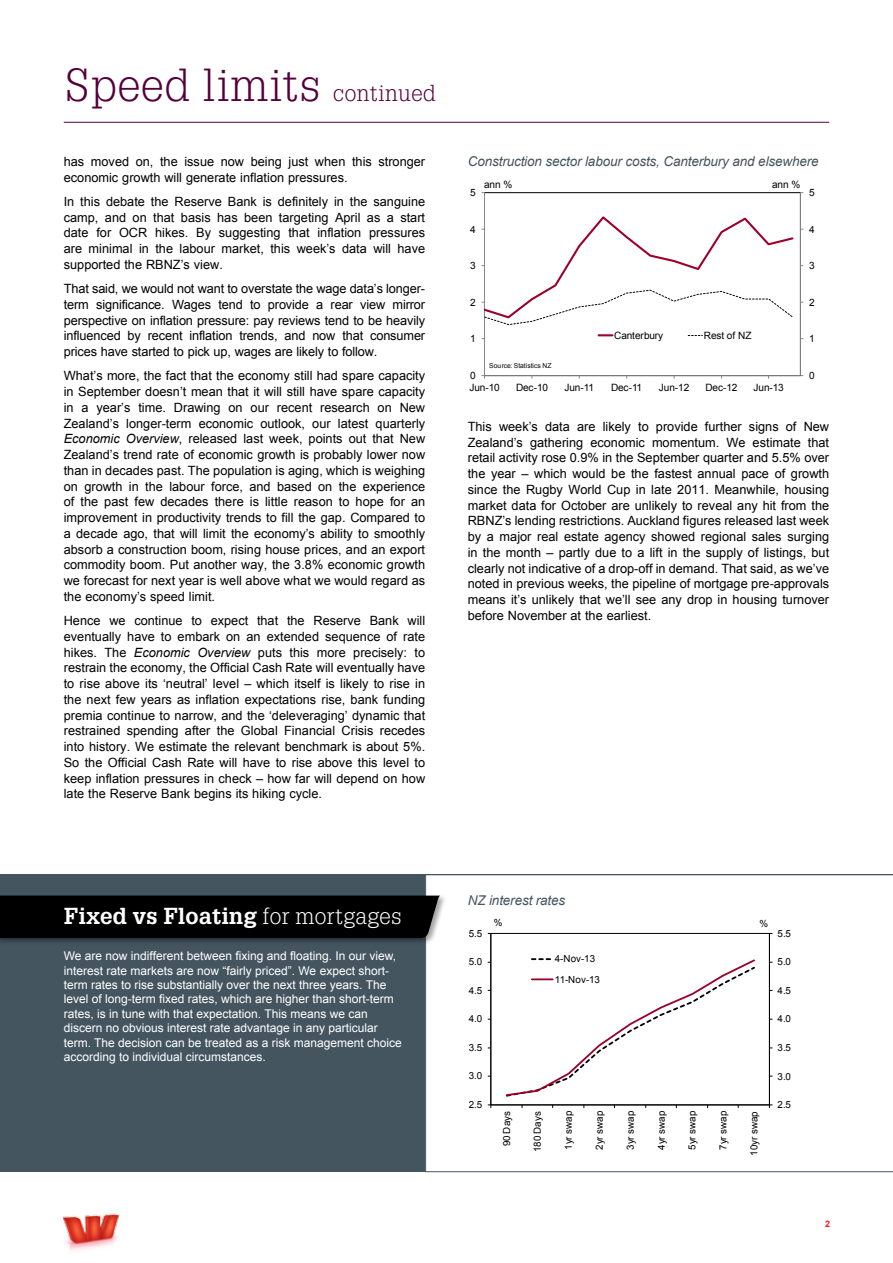
<style>
.page{position:relative;width:893px;height:1263px;background:#fff}
.page>*{position:absolute;margin:0;border:0;box-sizing:border-box;transform-origin:0 0}
.t1{font:45px "Westpac Helpa";letter-spacing:-.01em;color:#54003b}
.t2{font:700 22.5px "Westpac Helpa";letter-spacing:-.02em;color:#fff}
.t3{font:italic 13.5px "Arial";letter-spacing:-.01em;color:#455560}
.t4{font:12.75px/15.8px "Arial";color:#000;text-align:justify}
.t5{font:12px/14.4px "Arial";color:#fff}
.t6{font:10.05px "Arial";letter-spacing:-.015em;color:#000}
.t7{font:9.75px/20.7px "Arial";letter-spacing:.005em;color:#000}
.t8{font:700 9px "Arial";color:#ed1d24}
.t9{font:6.75px "Arial";letter-spacing:.005em;color:#000}
.s1{font-size:22.5px}
.s2{font-style:italic}
.s3{font-weight:400}
</style>
<div class="page">
<img style="left:62px;top:1213px;width:58px;height:38px">
<hr style="left:64px;top:122px;width:765px;height:1px;background:#54003b">
<hr style="left:800px;top:193px;width:1px;height:183px;background:#868686">
<hr style="left:484px;top:193px;width:1px;height:183px;background:#868686">
<hr style="left:484px;top:375px;width:316px;height:1px;background:#868686">
<svg style="left:482px;top:214px;width:321px;height:111px"></svg>
<svg style="left:599px;top:334px;width:13px;height:2px"></svg>
<svg style="left:688px;top:335px;width:14px;height:1px"></svg>
<div style="left:0;top:874px;width:893px;height:298px;background:#455560"></div>
<div style="left:425px;top:875px;width:468px;height:297px;background:#fff"></div>
<div style="left:0;top:894px;width:447px;height:52px;background:#000;opacity:.35"></div>
<div style="left:0;top:895px;width:440px;height:43px;background:#000"></div>
<div style="left:468px;top:916px;width:327px;height:243px;background:#fff"></div>
<div style="left:490px;top:933px;width:280px;height:172px;border:1px solid #000"></div>
<hr style="left:769px;top:933px;width:1px;height:172px;background:#000">
<hr style="left:490px;top:933px;width:1px;height:172px;background:#000">
<hr style="left:491px;top:1104px;width:278px;height:1px;background:#000">
<svg style="left:505px;top:958px;width:250px;height:139px"></svg>
<hr style="left:532px;top:978px;width:21px;height:2px;background:#9c0029">
<h1 class="t1" style="left:64px;top:57px;width:374px">Speed limits <span class="s1">continued</span></h1>
<p class="t4" style="left:64px;top:154px;width:363px">has moved on, the issue now being just when this stronger economic growth will generate inflation pressures.</p>
<p class="t4" style="left:64px;top:194px;width:363px">In this debate the Reserve Bank is definitely in the sanguine camp, and on that basis has been targeting April as a start date for OCR hikes. By suggesting that inflation pressures are minimal in the labour market, this week’s data will have supported the RBNZ’s view.</p>
<p class="t4" style="left:64px;top:281px;width:363px">That said, we would not want to overstate the wage data’s longer&shy;term significance. Wages tend to provide a rear view mirror perspective on inflation pressure: pay reviews tend to be heavily influenced by recent inflation trends, and now that consumer prices have started to pick up, wages are likely to follow.</p>
<p class="t4" style="left:64px;top:368px;width:363px">What’s more, the fact that the economy still had spare capacity in September doesn’t mean that it will still have spare capacity in a year’s time. Drawing on our recent research on New Zealand’s longer-term economic outlook, our latest quarterly <span class="s2">Economic Overview</span>, released last week, points out that New Zealand’s trend rate of economic growth is probably lower now than in decades past. The population is aging, which is weighing on growth in the labour force, and based on the experience of the past few decades there is little reason to hope for an improvement in productivity trends to fill the gap. Compared to a decade ago, that will limit the economy’s ability to smoothly absorb a construction boom, rising house prices, and an export commodity boom. Put another way, the 3.8% economic growth we forecast for next year is well above what we would regard as the economy’s speed limit.</p>
<p class="t4" style="left:64px;top:613px;width:363px">Hence we continue to expect that the Reserve Bank will eventually have to embark on an extended sequence of rate hikes. The <span class="s2">Economic Overview</span> puts this more precisely: to restrain the economy, the Official Cash Rate will eventually have to rise above its ‘neutral’ level – which itself is likely to rise in the next few years as inflation expectations rise, bank funding premia continue to narrow, and the ‘deleveraging’ dynamic that restrained spending after the Global Financial Crisis recedes into history. We estimate the relevant benchmark is about 5%.<br>So the Official Cash Rate will have to rise above this level to keep inflation pressures in check – how far will depend on how late the Reserve Bank begins its hiking cycle.</p>
<p class="t3" style="left:468px;top:153px;width:352px">Construction sector labour costs, Canterbury and elsewhere</p>
<p class="t6" style="left:470px;top:186px;width:7px">5</p>
<p class="t6" style="left:484px;top:178px;width:30px">ann %</p>
<p class="t6" style="left:772px;top:178px;width:30px">ann %</p>
<p class="t6" style="left:809px;top:186px;width:7px">5</p>
<p class="t6" style="left:470px;top:222px;width:7px">4</p>
<p class="t6" style="left:809px;top:222px;width:7px">4</p>
<p class="t6" style="left:470px;top:259px;width:7px">3</p>
<p class="t6" style="left:809px;top:259px;width:7px">3</p>
<p class="t6" style="left:470px;top:296px;width:7px">2</p>
<p class="t6" style="left:809px;top:296px;width:7px">2</p>
<p class="t6" style="left:470px;top:332px;width:7px">1</p>
<p class="t6" style="left:614px;top:329px;width:51px">Canterbury</p>
<p class="t6" style="left:704px;top:329px;width:49px">Rest of NZ</p>
<p class="t6" style="left:809px;top:332px;width:7px">1</p>
<p class="t9" style="left:489px;top:361px;width:64px">Source: Statistics NZ</p>
<p class="t6" style="left:470px;top:369px;width:7px">0</p>
<p class="t6" style="left:809px;top:369px;width:7px">0</p>
<p class="t6" style="left:469px;top:381px;width:32px">Jun-10</p>
<p class="t6" style="left:516px;top:381px;width:34px">Dec-10</p>
<p class="t6" style="left:564px;top:381px;width:31px">Jun-11</p>
<p class="t6" style="left:611px;top:381px;width:33px">Dec-11</p>
<p class="t6" style="left:659px;top:381px;width:32px">Jun-12</p>
<p class="t6" style="left:705px;top:381px;width:34px">Dec-12</p>
<p class="t6" style="left:753px;top:381px;width:32px">Jun-13</p>
<p class="t4" style="left:468px;top:419px;width:363px">This week’s data are likely to provide further signs of New Zealand’s gathering economic momentum. We estimate that retail activity rose 0.9% in the September quarter and 5.5% over the year – which would be the fastest annual pace of growth since the Rugby World Cup in late 2011. Meanwhile, housing market data for October are unlikely to reveal any hit from the RBNZ’s lending restrictions. Auckland figures released last week by a major real estate agency showed regional sales surging in the month – partly due to a lift in the supply of listings, but clearly not indicative of a drop-off in demand. That said, as we’ve noted in previous weeks, the pipeline of mortgage pre-approvals means it’s unlikely that we’ll see any drop in housing turnover before November at the earliest.</p>
<h2 class="t2" style="left:64px;top:902px;width:340px">Fixed vs Floating <span class="s3">for mortgages</span></h2>
<p class="t5" style="left:64px;top:949px;width:339px">We are now indifferent between fixing and floating. In our view, interest rate markets are now “fairly priced”. We expect short&shy;term rates to rise substantially over the next three years. The level of long-term fixed rates, which are higher than short-term rates, is in tune with that expectation. This means we can discern no obvious interest rate advantage in any particular term. The decision can be treated as a risk management choice according to individual circumstances.</p>
<p class="t3" style="left:468px;top:892px;width:99px">NZ interest rates</p>
<p class="t7" style="left:469px;top:923px;width:15px">5.5</p>
<p class="t7" style="left:469px;top:951px;width:15px">5.0</p>
<p class="t7" style="left:494px;top:912px;width:10px">%</p>
<p class="t7" style="left:760px;top:913px;width:10px">%</p>
<p class="t7" style="left:555px;top:949px;width:47px">4-Nov-13<br>11-Nov-13</p>
<p class="t7" style="left:778px;top:923px;width:15px">5.5</p>
<p class="t7" style="left:778px;top:951px;width:15px">5.0</p>
<p class="t7" style="left:469px;top:980px;width:15px">4.5</p>
<p class="t7" style="left:778px;top:980px;width:15px">4.5</p>
<p class="t7" style="left:469px;top:1009px;width:15px">4.0</p>
<p class="t7" style="left:778px;top:1009px;width:15px">4.0</p>
<p class="t7" style="left:469px;top:1037px;width:15px">3.5</p>
<p class="t7" style="left:778px;top:1037px;width:15px">3.5</p>
<p class="t7" style="left:469px;top:1066px;width:15px">3.0</p>
<p class="t7" style="left:778px;top:1066px;width:15px">3.0</p>
<p class="t7" style="left:469px;top:1094px;width:15px">2.5</p>
<p class="t7" style="left:778px;top:1094px;width:15px">2.5</p>
<p class="t7" style="left:496px;top:1146px;width:37px;rotate:-90deg">90 Days</p>
<p class="t7" style="left:527px;top:1152px;width:43px;rotate:-90deg">180 Days</p>
<p class="t7" style="left:558px;top:1150px;width:41px;rotate:-90deg">1yr swap</p>
<p class="t7" style="left:589px;top:1150px;width:41px;rotate:-90deg">2yr swap</p>
<p class="t7" style="left:620px;top:1150px;width:41px;rotate:-90deg">3yr swap</p>
<p class="t7" style="left:651px;top:1150px;width:41px;rotate:-90deg">4yr swap</p>
<p class="t7" style="left:682px;top:1150px;width:41px;rotate:-90deg">5yr swap</p>
<p class="t7" style="left:713px;top:1150px;width:41px;rotate:-90deg">7yr swap</p>
<p class="t7" style="left:744px;top:1156px;width:46px;rotate:-90deg">10yr swap</p>
<p class="t8" style="left:825px;top:1218px;width:7px">2</p>
</div>
